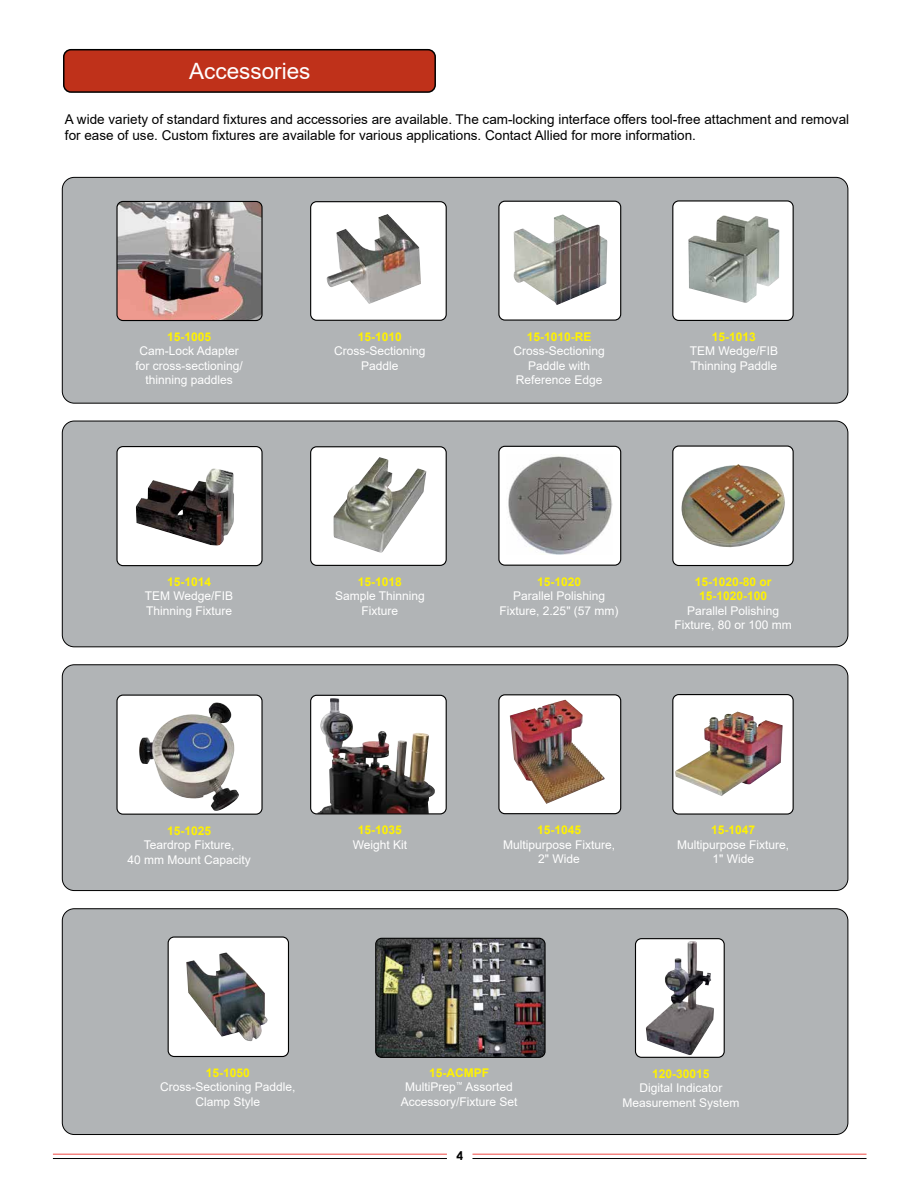
<style>
.page{position:relative;width:918px;height:1188px;background:#fff}
.page>*{position:absolute;margin:0;border:0;box-sizing:border-box;transform-origin:0 0}
.t1{font:22.5px "Arial";color:#fff}
.t2{font:13.5px/16.2px "Arial";color:#000}
.t3{font:12px/14.4px "Arial";color:#fff;text-align:center}
.t4{font:700 12px/14.4px "Arial";color:#fff200;text-align:center}
.t5{font:700 12px "Century Gothic";color:#000}
.s1{font-weight:700;color:#fff200}
</style>
<div class="page">
<hr style="left:53px;top:1154px;width:394px;height:1px;background:#ef4945">
<hr style="left:472px;top:1154px;width:395px;height:1px;background:#ef4945">
<hr style="left:53px;top:1158px;width:394px;height:1px;background:#000">
<hr style="left:472px;top:1158px;width:395px;height:1px;background:#000">
<div style="left:64px;top:50px;width:371px;height:42px;background:#bf311a;border-radius:7px"></div>
<div style="left:63px;top:49px;width:373px;height:44px;border:2px solid #000;border-radius:7px"></div>
<div style="left:62px;top:177px;width:786px;height:226px;background:#b1b4b6;border-radius:12px"></div>
<div style="left:62px;top:177px;width:786px;height:227px;border:1px solid #000;border-radius:12px"></div>
<div style="left:311px;top:202px;width:135px;height:118px;background:#fff;border-radius:6px"></div>
<img style="left:326px;top:214px;width:95px;height:90px">
<div style="left:310px;top:201px;width:137px;height:120px;border:1px solid #000;border-radius:6px"></div>
<div style="left:499px;top:201px;width:122px;height:119px;background:#fff;border-radius:6px"></div>
<img style="left:514px;top:214px;width:94px;height:91px">
<div style="left:498px;top:201px;width:123px;height:120px;border:1px solid #000;border-radius:6px"></div>
<div style="left:673px;top:201px;width:120px;height:119px;background:#fff;border-radius:6px"></div>
<img style="left:688px;top:215px;width:91px;height:88px">
<div style="left:672px;top:200px;width:122px;height:121px;border:1px solid #000;border-radius:6px"></div>
<img style="left:118px;top:201px;width:143px;height:120px">
<div style="left:116px;top:201px;width:147px;height:120px;border:1px solid #000;border-radius:6px"></div>
<div style="left:62px;top:421px;width:786px;height:226px;background:#b1b4b6;border-radius:12px"></div>
<div style="left:62px;top:421px;width:786px;height:226px;border:1px solid #000;border-radius:12px"></div>
<div style="left:311px;top:447px;width:135px;height:118px;background:#fff;border-radius:6px"></div>
<img style="left:333px;top:457px;width:94px;height:96px">
<div style="left:310px;top:446px;width:137px;height:120px;border:1px solid #000;border-radius:6px"></div>
<div style="left:499px;top:446px;width:122px;height:119px;background:#fff;border-radius:6px"></div>
<img style="left:508px;top:456px;width:105px;height:99px">
<div style="left:498px;top:446px;width:123px;height:120px;border:1px solid #000;border-radius:6px"></div>
<div style="left:673px;top:446px;width:120px;height:120px;background:#fff;border-radius:6px"></div>
<img style="left:681px;top:464px;width:104px;height:84px">
<div style="left:672px;top:446px;width:122px;height:120px;border:1px solid #000;border-radius:6px"></div>
<div style="left:117px;top:447px;width:145px;height:119px;background:#fff;border-radius:6px"></div>
<img style="left:136px;top:468px;width:98px;height:78px">
<div style="left:116px;top:446px;width:147px;height:120px;border:1px solid #000;border-radius:6px"></div>
<div style="left:62px;top:909px;width:786px;height:226px;background:#b1b4b6;border-radius:12px"></div>
<div style="left:62px;top:908px;width:786px;height:227px;border:1px solid #000;border-radius:12px"></div>
<div style="left:168px;top:937px;width:120px;height:120px;background:#fff;border-radius:6px"></div>
<img style="left:186px;top:952px;width:82px;height:90px">
<div style="left:168px;top:936px;width:121px;height:121px;border:1px solid #000;border-radius:6px"></div>
<img style="left:377px;top:938px;width:167px;height:118px">
<div style="left:375px;top:938px;width:171px;height:120px;border:1px solid #000;border-radius:6px"></div>
<div style="left:636px;top:939px;width:88px;height:118px;background:#fff;border-radius:6px"></div>
<img style="left:646px;top:941px;width:68px;height:114px">
<div style="left:635px;top:938px;width:90px;height:120px;border:1px solid #000;border-radius:6px"></div>
<div style="left:62px;top:665px;width:786px;height:226px;background:#b1b4b6;border-radius:12px"></div>
<div style="left:62px;top:664px;width:786px;height:227px;border:1px solid #000;border-radius:12px"></div>
<div style="left:311px;top:695px;width:135px;height:119px;background:#fff;border-radius:6px"></div>
<img style="left:319px;top:698px;width:116px;height:114px">
<div style="left:310px;top:695px;width:137px;height:119px;border:1px solid #000;border-radius:6px"></div>
<div style="left:499px;top:695px;width:122px;height:119px;background:#fff;border-radius:6px"></div>
<img style="left:510px;top:700px;width:95px;height:104px">
<div style="left:498px;top:694px;width:123px;height:120px;border:1px solid #000;border-radius:6px"></div>
<div style="left:673px;top:695px;width:120px;height:119px;background:#fff;border-radius:6px"></div>
<img style="left:675px;top:712px;width:108px;height:84px">
<div style="left:672px;top:694px;width:122px;height:121px;border:1px solid #000;border-radius:6px"></div>
<div style="left:117px;top:695px;width:145px;height:119px;background:#fff;border-radius:6px"></div>
<img style="left:139px;top:702px;width:100px;height:109px">
<div style="left:116px;top:695px;width:147px;height:120px;border:1px solid #000;border-radius:6px"></div>
<h1 class="t1" style="left:189px;top:55px;width:123px">Accessories</h1>
<p class="t2" style="left:65px;top:111px;width:786px">A wide variety of standard fixtures and accessories are available. The cam-locking interface offers tool-free attachment and removal for ease of use. Custom fixtures are available for various applications. Contact Allied for more information.</p>
<p class="t4" style="left:167px;top:329px;width:46px">15-1005</p>
<p class="t3" style="left:135px;top:344px;width:109px">Cam-Lock Adapter for cross-sectioning/ thinning paddles</p>
<p class="t4" style="left:358px;top:329px;width:46px">15-1010</p>
<p class="t3" style="left:334px;top:344px;width:93px">Cross-Sectioning<br>Paddle</p>
<p class="t4" style="left:527px;top:329px;width:66px">15-1010-RE</p>
<p class="t3" style="left:513px;top:344px;width:93px">Cross-Sectioning<br>Paddle with<br>Reference Edge</p>
<p class="t4" style="left:712px;top:329px;width:46px">15-1013</p>
<p class="t3" style="left:690px;top:344px;width:90px;text-align:left">TEM Wedge/FIB<br>Thinning Paddle</p>
<p class="t4" style="left:167px;top:575px;width:46px">15-1014</p>
<p class="t3" style="left:145px;top:589px;width:90px;text-align:left">TEM Wedge/FIB<br>Thinning Fixture</p>
<p class="t4" style="left:358px;top:575px;width:46px">15-1018</p>
<p class="t3" style="left:335px;top:589px;width:91px">Sample Thinning<br>Fixture</p>
<p class="t4" style="left:537px;top:575px;width:46px">15-1020</p>
<p class="t3" style="left:500px;top:589px;width:120px">Parallel Polishing<br>Fixture, 2.25" (57 mm)</p>
<p class="t4" style="left:695px;top:575px;width:78px">15-1020-80 or<br>15-1020-100</p>
<p class="t3" style="left:675px;top:603px;width:119px">Parallel Polishing<br>Fixture, 80 or 100 mm</p>
<p class="t4" style="left:167px;top:824px;width:46px">15-1025</p>
<p class="t3" style="left:127px;top:838px;width:125px">Teardrop Fixture,<br>40 mm Mount Capacity</p>
<p class="t4" style="left:358px;top:823px;width:46px">15-1035</p>
<p class="t3" style="left:353px;top:837px;width:56px">Weight Kit</p>
<p class="t4" style="left:537px;top:823px;width:46px">15-1045</p>
<p class="t3" style="left:503px;top:837px;width:114px">Multipurpose Fixture,<br>2" Wide</p>
<p class="t4" style="left:711px;top:823px;width:46px">15-1047</p>
<p class="t3" style="left:677px;top:837px;width:114px">Multipurpose Fixture,<br>1" Wide</p>
<p class="t4" style="left:206px;top:1066px;width:46px">15-1050</p>
<p class="t3" style="left:160px;top:1080px;width:137px">Cross-Sectioning Paddle,<br>Clamp Style</p>
<p class="t3" style="left:401px;top:1065px;width:118px"><span class="s1">15-ACMPF<br></span>MultiPrep<sup>™</sup> Assorted<br>Accessory/Fixture Set</p>
<p class="t4" style="left:652px;top:1067px;width:59px">120-30015</p>
<p class="t3" style="left:623px;top:1081px;width:118px">Digital Indicator<br>Measurement System</p>
<p class="t5" style="left:456px;top:1147px;width:8px">4</p>
</div>
